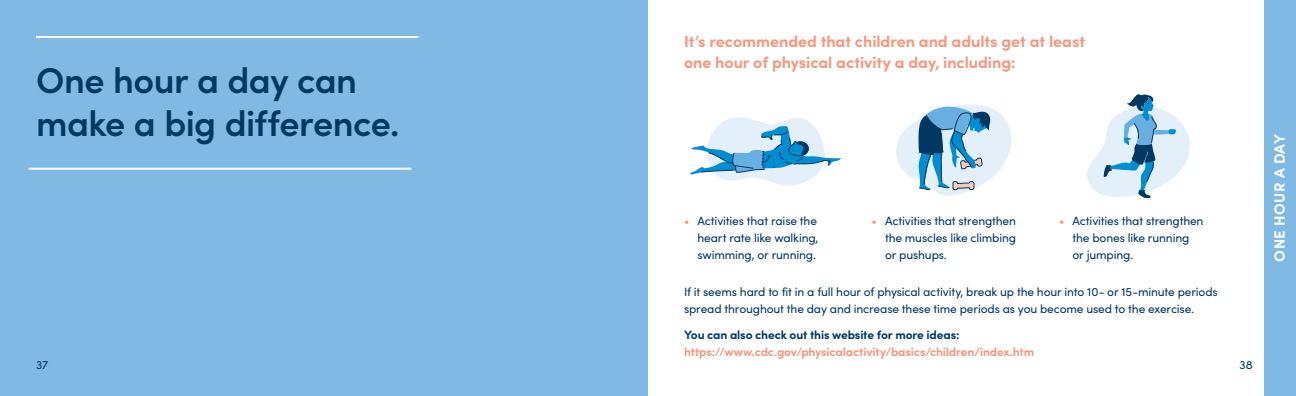
<style>
.page{position:relative;width:1296px;height:396px;background:#fff}
.page>*{position:absolute;margin:0;border:0;box-sizing:border-box;transform-origin:0 0}
.t1{font:600 36px/43px "Sofia Pro";letter-spacing:-.015em;color:#003863}
.t2{font:700 16px/21px "Sofia Pro";letter-spacing:-.005em;color:#f6987d}
.t3{font:700 15px "Sofia Pro";letter-spacing:.03em;color:#fff}
.t4{font:12px/17px "Sofia Pro";letter-spacing:-.015em;color:#003863;text-align:justify}
.t5{font:700 12px/17px "Sofia Pro";letter-spacing:-.015em;color:#f6987d}
.s1{color:#f6987d}
.s2{color:#003863}
</style>
<div class="page">
<div style="left:0;top:0;width:648px;height:396px;background:#7fb9e4"></div>
<hr style="left:29px;top:168px;width:382px;height:2px;background:#fff">
<hr style="left:36px;top:36px;width:382px;height:2px;background:#fff">
<div style="left:1264px;top:0;width:32px;height:396px;background:#7fb9e4"></div>
<svg style="left:690px;top:117px;width:151px;height:69px"></svg>
<svg style="left:896px;top:104px;width:115px;height:92px"></svg>
<svg style="left:1087px;top:94px;width:103px;height:104px"></svg>
<p class="t1" style="left:36px;top:56px;width:365px">One hour a day can make a big difference.</p>
<p class="t2" style="left:684px;top:30px;width:403px">It’s recommended that children and adults get at least one hour of physical activity a day, including:</p>
<p class="t4" style="left:698px;top:211px;width:122px;text-indent:-14px"><span class="s1">•</span> Activities that raise the heart rate like walking, swimming, or running.</p>
<p class="t4" style="left:885px;top:211px;width:133px;text-indent:-14px"><span class="s1">•</span> Activities that strengthen the muscles like climbing or pushups.</p>
<p class="t4" style="left:1072px;top:211px;width:133px;text-align:left;text-indent:-14px"><span class="s1">•</span> Activities that strengthen the bones like running or jumping.</p>
<p class="t4" style="left:684px;top:283px;width:535px">If it seems hard to fit in a full hour of physical activity, break up the hour into 10- or 15-minute periods spread throughout the day and increase these time periods as you become used to the exercise.</p>
<p class="t5" style="left:684px;top:325px;width:352px"><span class="s2">You can also check out this website for more ideas: </span>https://www.cdc.gov/physicalactivity/basics/children/index.htm</p>
<p class="t4" style="left:36px;top:355px;width:14px">37</p>
<p class="t4" style="left:1240px;top:355px;width:15px">38</p>
<p class="t3" style="left:1268px;top:262px;width:129px;rotate:-90deg">ONE HOUR A DAY</p>
</div>
